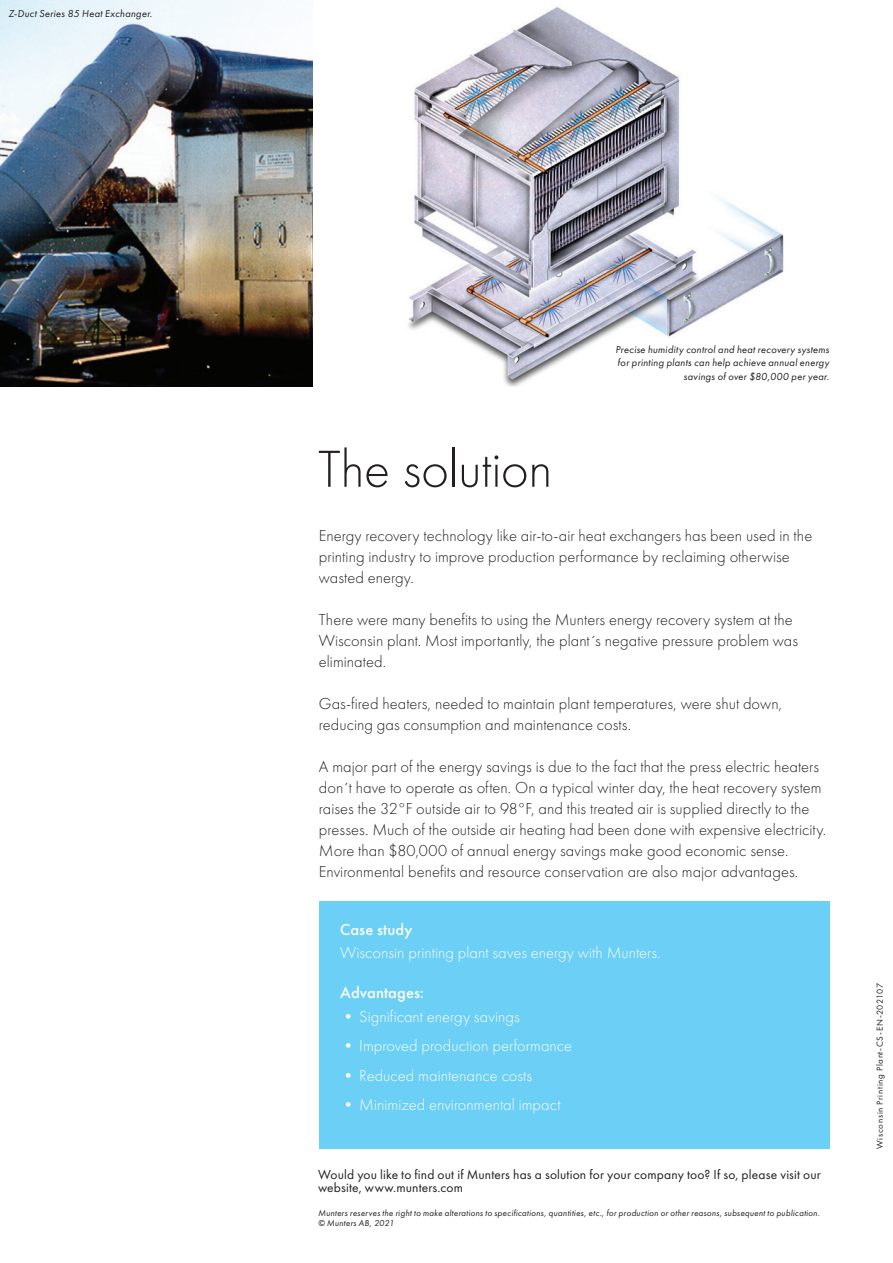
<style>
.page{position:relative;width:893px;height:1263px;background:#fff}
.page>*{position:absolute;margin:0;border:0;box-sizing:border-box;transform-origin:0 0}
.t1{font:54px "Futura PT Light";letter-spacing:-.01em;color:#231f20}
.t2{font:16.5px/21px "Futura PT Light";letter-spacing:.005em;color:#231f20}
.t3{font:16.5px "Futura PT Light";color:#fff}
.t4{font:16.5px "Futura PT Medium";letter-spacing:.005em;color:#fff}
.t5{font:13.5px/12.6px "Futura PT";letter-spacing:.01em;color:#231f20}
.t6{font:italic 10.5px/13.5px "Futura PT Book";letter-spacing:.02em;color:#231f20;text-align:right}
.t7{font:italic 9px/10.5px "Futura PT Book";letter-spacing:.025em;color:#231f20}
.t8{font:9px "Futura PT";letter-spacing:.075em;color:#231f20}
</style>
<div class="page">
<img style="left:0;top:0;width:313px;height:387px">
<div style="left:319px;top:901px;width:510px;height:248px;background:#6bcff6"></div>
<img style="left:408px;top:7px;width:376px;height:380px">
<p class="t6" style="left:9px;top:6px;width:145px">Z-Duct Series 85 Heat Exchanger.</p>
<h1 class="t1" style="left:318px;top:438px;width:236px">The solution</h1>
<p class="t6" style="left:615px;top:342px;width:215px">Precise humidity control and heat recovery systems for printing plants can help achieve annual energy savings of over $80,000 per year.</p>
<p class="t2" style="left:319px;top:525px;width:495px">Energy recovery technology like air-to-air heat exchangers has been used in the printing industry to improve production performance by reclaiming otherwise wasted energy.</p>
<p class="t2" style="left:319px;top:609px;width:481px">There were many benefits to using the Munters energy recovery system at the<br>Wisconsin plant. Most importantly, the plant´s negative pressure problem was eliminated.</p>
<p class="t2" style="left:319px;top:693px;width:465px">Gas-fired heaters, needed to maintain plant temperatures, were shut down, reducing gas consumption and maintenance costs.</p>
<p class="t2" style="left:319px;top:756px;width:509px">A major part of the energy savings is due to the fact that the press electric heaters don´t have to operate as often. On a typical winter day, the heat recovery system raises the 32°F outside air to 98°F, and this treated air is supplied directly to the presses. Much of the outside air heating had been done with expensive electricity.<br>More than $80,000 of annual energy savings make good economic sense.<br>Environmental benefits and resource conservation are also major advantages.</p>
<p class="t4" style="left:340px;top:919px;width:74px">Case study</p>
<p class="t3" style="left:340px;top:943px;width:322px">Wisconsin printing plant saves energy with Munters.</p>
<p class="t4" style="left:340px;top:983px;width:85px">Advantages:</p>
<p class="t3" style="left:340px;top:1007px;width:181px">• Significant energy savings</p>
<p class="t3" style="left:340px;top:1036px;width:234px">• Improved production performance</p>
<p class="t3" style="left:340px;top:1066px;width:193px">• Reduced maintenance costs</p>
<p class="t3" style="left:340px;top:1095px;width:222px">• Minimized environmental impact</p>
<p class="t5" style="left:318px;top:1168px;width:504px">Would you like to find out if Munters has a solution for your company too? If so, please visit our website, www.munters.com</p>
<p class="t7" style="left:318px;top:1207px;width:503px">Munters reserves the right to make alterations to specifications, quantities, etc., for production or other reasons, subsequent to publication. © Munters AB, 2021</p>
<p class="t8" style="left:874px;top:1149px;width:167px;rotate:-90deg">Wisconsin Printing Plant-CS-EN-202107</p>
</div>
